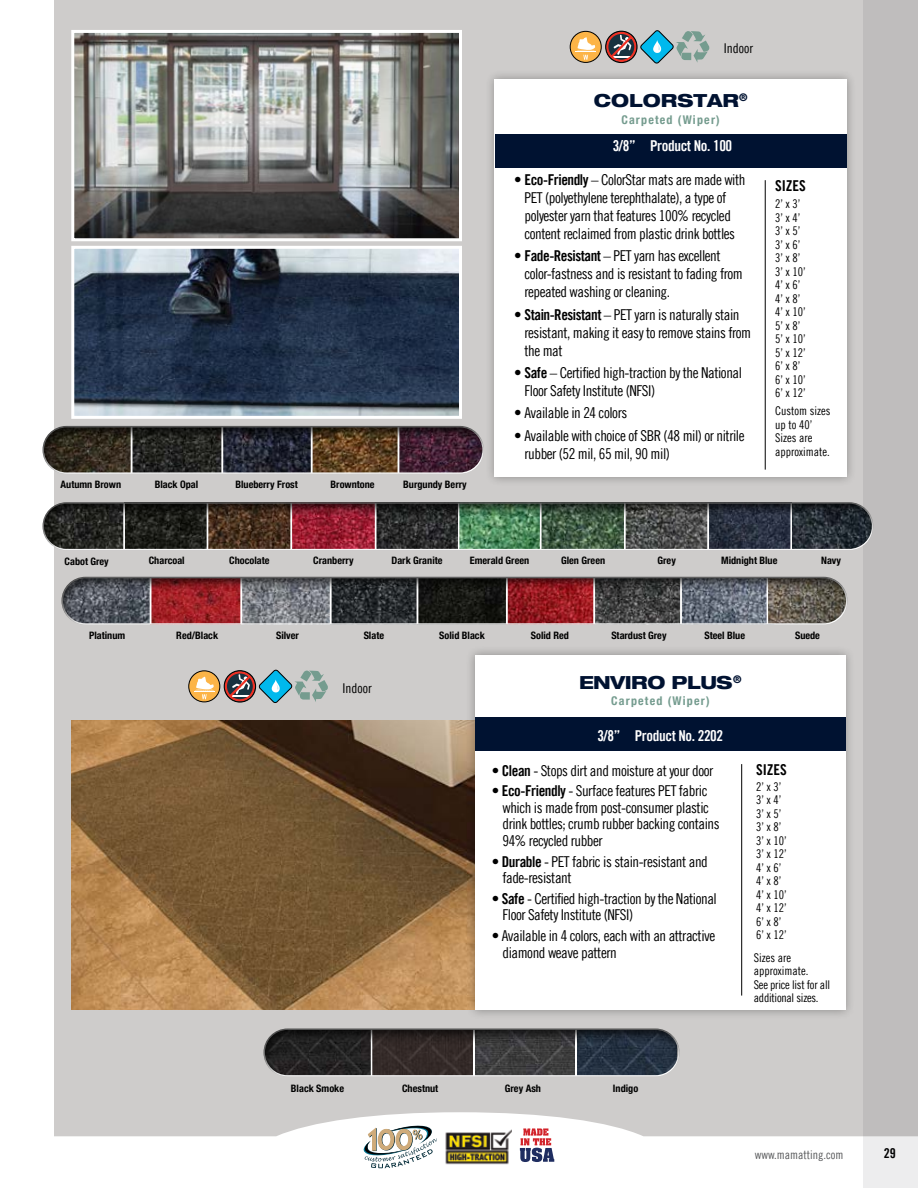
<style>
.page{position:relative;width:918px;height:1188px;background:#fff}
.page>*{position:absolute;margin:0;border:0;box-sizing:border-box;transform-origin:0 0}
.t1{font:800 expanded 18px "Helvetica Neue LT Pro";letter-spacing:-.01em;color:#001231}
.t2{font:15px/18px "Trade Gothic LT Pro Cn 18";letter-spacing:-.03em;color:#000}
.t3{font:15px "Trade Gothic LT Pro Bd Cn 20";letter-spacing:-.025em;color:#fff}
.t4{font:15px "Trade Gothic LT Pro Bd Cn 20";color:#000}
.t5{font:13.5px "Trade Gothic LT Pro Cn 18";color:#000}
.t6{font:13.5px "Trade Gothic LT Pro Bd Cn 20";color:#000}
.t7{font:12px/13.5px "Trade Gothic LT Pro Cn 18";color:#000}
.t8{font:12px/13.5px "Trade Gothic LT Pro Cn 18";letter-spacing:-.02em;color:#000}
.t9{font:700 condensed 12px "Helvetica Neue LT Pro";letter-spacing:.1em;color:#759c8f}
.t10{font:12px "Trade Gothic LT Pro Cn 18";color:#58595b}
.t11{font:700 condensed 10.2px "Helvetica Neue LT Pro";color:#000}
.s1{font-family:"Trade Gothic LT Pro Bd Cn 20"}
</style>
<div class="page">
<div style="left:54px;top:0;width:809px;height:1136px;background:#cecccb"></div>
<div style="left:863px;top:0;width:55px;height:1188px;background:#bfbdbd"></div>
<img style="left:71px;top:720px;width:394px;height:289px">
<div style="left:262px;top:1027px;width:419px;height:51px;background:#000;opacity:.75"></div>
<div style="left:465px;top:645px;width:391px;height:375px;background:#000;opacity:.3"></div>
<div style="left:475px;top:655px;width:371px;height:355px;background:#fff"></div>
<div style="left:475px;top:718px;width:371px;height:33px;background:#001231"></div>
<hr style="left:741px;top:764px;width:1px;height:232px;background:#000">
<svg style="left:189px;top:671px;width:31px;height:31px"></svg>
<div style="left:188px;top:670px;width:32px;height:32px;border:1px solid #000;border-radius:50%"></div>
<svg style="left:194px;top:676px;width:21px;height:23px"></svg>
<svg style="left:363px;top:1124px;width:74px;height:44px"></svg>
<img style="left:443px;top:1127px;width:69px;height:38px">
<svg style="left:520px;top:1128px;width:34px;height:34px"></svg>
<div style="left:60px;top:574px;width:788px;height:51px;background:#000;opacity:.75"></div>
<div style="left:42px;top:499px;width:832px;height:51px;background:#000;opacity:.75"></div>
<div style="left:41px;top:423px;width:444px;height:51px;background:#000;opacity:.75"></div>
<div style="left:485px;top:70px;width:372px;height:417px;background:#000;opacity:.3"></div>
<div style="left:495px;top:79px;width:352px;height:398px;background:#fff"></div>
<div style="left:495px;top:135px;width:352px;height:33px;background:#001231"></div>
<hr style="left:765px;top:180px;width:1px;height:290px;background:#000">
<img style="left:75px;top:250px;width:383px;height:165px">
<div style="left:71px;top:246px;width:391px;height:173px;border:3px solid #fff"></div>
<img style="left:75px;top:34px;width:383px;height:203px">
<div style="left:71px;top:30px;width:391px;height:211px;border:3px solid #fff"></div>
<svg style="left:570px;top:31px;width:31px;height:31px"></svg>
<div style="left:570px;top:31px;width:32px;height:32px;border:1px solid #000;border-radius:50%"></div>
<hr style="left:575px;top:51px;width:21px;height:2px;background:#fcb447">
<svg style="left:576px;top:37px;width:20px;height:23px"></svg>
<div style="left:605px;top:31px;width:33px;height:32px;border:1px solid #000;border-radius:50%"></div>
<svg style="left:606px;top:29px;width:104px;height:35px;background:#8ea1a6"></svg>
<svg style="left:224px;top:668px;width:105px;height:35px;background:#8fa1a6"></svg>
<p class="t5" style="left:724px;top:40px;width:31px">Indoor</p>
<p class="t11" style="left:61px;top:478px;width:62px">Autumn Brown</p>
<p class="t11" style="left:155px;top:478px;width:45px">Black Opal</p>
<p class="t11" style="left:235px;top:478px;width:64px">Blueberry Frost</p>
<p class="t11" style="left:331px;top:478px;width:46px">Browntone</p>
<p class="t11" style="left:403px;top:478px;width:65px">Burgundy Berry</p>
<p class="t1" style="left:594px;top:89px;width:155px">COLORSTAR<sup>®</sup></p>
<p class="t3" style="left:613px;top:137px;width:121px">3/8” Product No. 100</p>
<p class="t9" style="left:621px;top:112px;width:100px">Carpeted (Wiper)</p>
<p class="t2" style="left:514px;top:171px;width:233px;text-align:center">• <span class="s1">Eco-Friendly</span> – ColorStar mats are made with PET (polyethylene terephthalate), a type of polyester yarn that features 100% recycled content reclaimed from plastic drink bottles</p>
<p class="t2" style="left:525px;top:247px;width:220px;text-indent:-10px">• <span class="s1">Fade-Resistant</span> – PET yarn has excellent color-fastness and is resistant to fading from repeated washing or cleaning.</p>
<p class="t2" style="left:525px;top:305px;width:228px;text-indent:-10px">• <span class="s1">Stain-Resistant</span> – PET yarn is naturally stain resistant, making it easy to remove stains from the mat</p>
<p class="t2" style="left:525px;top:363px;width:219px;text-indent:-10px">• <span class="s1">Safe</span> – Certified high-traction by the National<br>Floor Safety Institute (NFSI)</p>
<p class="t2" style="left:514px;top:404px;width:115px">• Available in 24 colors</p>
<p class="t2" style="left:525px;top:426px;width:222px;text-indent:-10px">• Available with choice of SBR (48 mil) or nitrile rubber (52 mil, 65 mil, 90 mil)</p>
<p class="t4" style="left:775px;top:177px;width:32px">SIZES</p>
<p class="t7" style="left:775px;top:197px;width:32px">2’ x 3’<br>3’ x 4’<br>3’ x 5’<br>3’ x 6’<br>3’ x 8’<br>3’ x 10’<br>4’ x 6’<br>4’ x 8’<br>4’ x 10’<br>5’ x 8’<br>5’ x 10’<br>5’ x 12’<br>6’ x 8’<br>6’ x 10’<br>6’ x 12’</p>
<p class="t7" style="left:775px;top:404px;width:57px">Custom sizes up to 40’<br>Sizes are approximate.</p>
<p class="t11" style="left:65px;top:555px;width:46px">Cabot Grey</p>
<p class="t11" style="left:149px;top:554px;width:37px">Charcoal</p>
<p class="t11" style="left:229px;top:554px;width:42px">Chocolate</p>
<p class="t11" style="left:313px;top:554px;width:42px">Cranberry</p>
<p class="t11" style="left:391px;top:554px;width:53px">Dark Granite</p>
<p class="t11" style="left:470px;top:554px;width:61px">Emerald Green</p>
<p class="t11" style="left:561px;top:554px;width:46px">Glen Green</p>
<p class="t11" style="left:658px;top:554px;width:20px">Grey</p>
<p class="t11" style="left:721px;top:554px;width:58px">Midnight Blue</p>
<p class="t11" style="left:821px;top:554px;width:21px">Navy</p>
<p class="t11" style="left:89px;top:629px;width:38px">Platinum</p>
<p class="t11" style="left:176px;top:629px;width:43px">Red/Black</p>
<p class="t11" style="left:276px;top:629px;width:24px">Silver</p>
<p class="t11" style="left:364px;top:629px;width:22px">Slate</p>
<p class="t11" style="left:439px;top:629px;width:47px">Solid Black</p>
<p class="t11" style="left:531px;top:629px;width:40px">Solid Red</p>
<p class="t11" style="left:611px;top:629px;width:57px">Stardust Grey</p>
<p class="t11" style="left:704px;top:629px;width:42px">Steel Blue</p>
<p class="t11" style="left:795px;top:629px;width:26px">Suede</p>
<p class="t5" style="left:343px;top:680px;width:31px">Indoor</p>
<p class="t1" style="left:579px;top:671px;width:164px">ENVIRO PLUS<sup>®</sup></p>
<p class="t9" style="left:611px;top:694px;width:100px">Carpeted (Wiper)</p>
<p class="t3" style="left:597px;top:726px;width:127px">3/8” Product No. 2202</p>
<p class="t2" style="left:492px;top:761px;width:223px">• <span class="s1">Clean</span> - Stops dirt and moisture at your door</p>
<p class="t2" style="left:502px;top:783px;width:219px;line-height:16.5px;text-indent:-10px">• <span class="s1">Eco-Friendly</span> - Surface features PET fabric which is made from post-consumer plastic drink bottles; crumb rubber backing contains 94% recycled rubber</p>
<p class="t2" style="left:502px;top:853px;width:207px;line-height:16.5px;text-indent:-10px">• <span class="s1">Durable</span> - PET fabric is stain-resistant and fade-resistant</p>
<p class="t2" style="left:502px;top:890px;width:216px;line-height:16.5px;text-indent:-10px">• <span class="s1">Safe</span> - Certified high-traction by the National<br>Floor Safety Institute (NFSI)</p>
<p class="t2" style="left:502px;top:928px;width:214px;line-height:16.5px;text-indent:-10px">• Available in 4 colors, each with an attractive diamond weave pattern</p>
<p class="t4" style="left:756px;top:760px;width:32px">SIZES</p>
<p class="t7" style="left:756px;top:779px;width:32px">2’ x 3’<br>3’ x 4’<br>3’ x 5’<br>3’ x 8’<br>3’ x 10’<br>3’ x 12’<br>4’ x 6’<br>4’ x 8’<br>4’ x 10’<br>4’ x 12’<br>6’ x 8’<br>6’ x 12’</p>
<p class="t8" style="left:754px;top:951px;width:78px">Sizes are approximate.<br>See price list for all additional sizes.</p>
<p class="t11" style="left:291px;top:1082px;width:55px">Black Smoke</p>
<p class="t11" style="left:402px;top:1082px;width:38px">Chestnut</p>
<p class="t11" style="left:505px;top:1082px;width:38px">Grey Ash</p>
<p class="t11" style="left:613px;top:1082px;width:27px">Indigo</p>
<p class="t10" style="left:755px;top:1147px;width:90px">www.mamatting.com</p>
<p class="t6" style="left:884px;top:1145px;width:13px">29</p>
</div>
